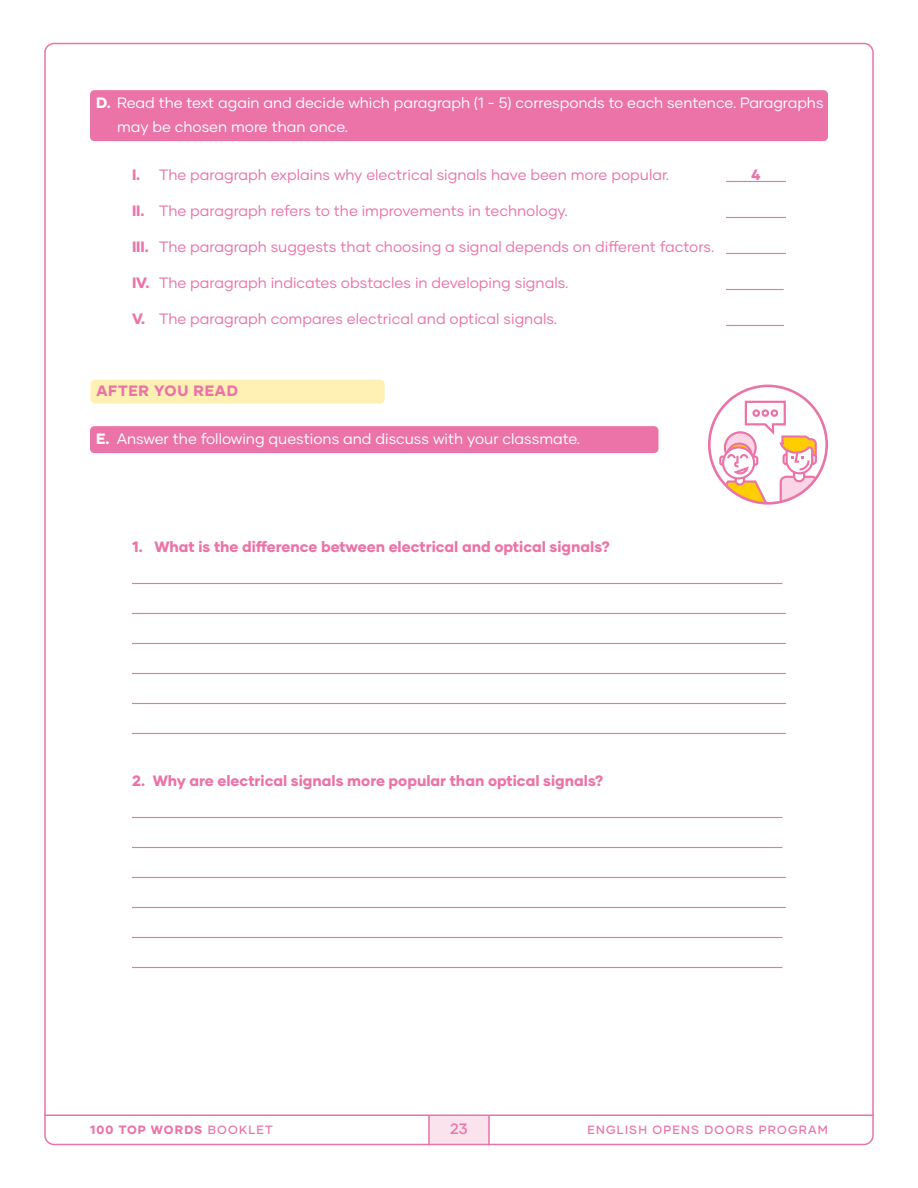
<style>
.page{position:relative;width:918px;height:1188px;background:#fff}
.page>*{position:absolute;margin:0;border:0;box-sizing:border-box;transform-origin:0 0}
.t1{font:15px "Gilmer";color:#eb73a8}
.t2{font:15px/24px "Gilmer";letter-spacing:-.005em;color:#fff}
.t3{font:800 15px "Gilmer";color:#eb73a8}
.t4{font:800 15px "Gilmer";letter-spacing:.05em;color:#eb73a8}
.t5{font:500 15px "Gilmer";color:#eb73a8}
.t6{font:500 12px "Gilmer";letter-spacing:.1em;color:#eb73a8}
.t7{font:800 12px "Gilmer";letter-spacing:.1em;color:#eb73a8}
.s1{font-weight:800}
.s2{font-weight:500}
</style>
<div class="page">
<div style="left:90px;top:90px;width:738px;height:51px;background:#eb73a8;border-radius:4px"></div>
<hr style="left:726px;top:181px;width:60px;height:1px;background:#eb73a8">
<hr style="left:726px;top:217px;width:60px;height:1px;background:#eb73a8">
<hr style="left:726px;top:253px;width:60px;height:1px;background:#eb73a8">
<hr style="left:726px;top:289px;width:58px;height:1px;background:#eb73a8">
<hr style="left:726px;top:325px;width:58px;height:1px;background:#eb73a8">
<div style="left:90px;top:426px;width:568px;height:27px;background:#eb73a8;border-radius:4px"></div>
<div style="left:90px;top:380px;width:295px;height:24px;background:#fff0b3;border-radius:4px"></div>
<svg style="left:712px;top:400px;width:107px;height:101px"></svg>
<div style="left:708px;top:385px;width:120px;height:120px;border:3px solid #eb73a8;border-radius:50%"></div>
<hr style="left:132px;top:583px;width:650px;height:1px;background:#eb73a8">
<hr style="left:132px;top:613px;width:654px;height:1px;background:#eb73a8">
<hr style="left:132px;top:643px;width:654px;height:1px;background:#eb73a8">
<hr style="left:132px;top:673px;width:654px;height:1px;background:#eb73a8">
<hr style="left:132px;top:703px;width:654px;height:1px;background:#eb73a8">
<hr style="left:132px;top:733px;width:654px;height:1px;background:#eb73a8">
<hr style="left:132px;top:817px;width:650px;height:1px;background:#eb73a8">
<hr style="left:132px;top:847px;width:650px;height:1px;background:#eb73a8">
<hr style="left:132px;top:877px;width:654px;height:1px;background:#eb73a8">
<hr style="left:132px;top:907px;width:654px;height:1px;background:#eb73a8">
<hr style="left:132px;top:937px;width:650px;height:1px;background:#eb73a8">
<hr style="left:132px;top:967px;width:650px;height:1px;background:#eb73a8">
<div style="left:429px;top:1116px;width:60px;height:28px;background:#fbe3ee"></div>
<hr style="left:44px;top:1114px;width:830px;height:2px;background:#eb73a8">
<hr style="left:428px;top:1115px;width:2px;height:30px;background:#eb73a8">
<hr style="left:488px;top:1115px;width:2px;height:30px;background:#eb73a8">
<p class="t2" style="left:117px;top:91px;width:708px;text-indent:-21px"><span class="s1">D.</span> Read the text again and decide which paragraph (1 - 5) corresponds to each sentence. Paragraphs may be chosen more than once.</p>
<p class="t1" style="left:132px;top:165px;width:539px"><span class="s1">I.</span> The paragraph explains why electrical signals have been more popular.</p>
<p class="t3" style="left:751px;top:165px;width:11px">4</p>
<p class="t1" style="left:132px;top:201px;width:437px"><span class="s1">II.</span> The paragraph refers to the improvements in technology.</p>
<p class="t1" style="left:132px;top:237px;width:584px"><span class="s1">III.</span> The paragraph suggests that choosing a signal depends on different factors.</p>
<p class="t1" style="left:132px;top:273px;width:438px"><span class="s1">IV.</span> The paragraph indicates obstacles in developing signals.</p>
<p class="t1" style="left:132px;top:309px;width:427px"><span class="s1">V.</span> The paragraph compares electrical and optical signals.</p>
<p class="t4" style="left:96px;top:381px;width:143px">AFTER YOU READ</p>
<p class="t2" style="left:96px;top:427px;width:486px"><span class="s1">E.</span> Answer the following questions and discuss with your classmate.</p>
<p class="t3" style="left:132px;top:537px;width:479px">1. What is the difference between electrical and optical signals?</p>
<p class="t3" style="left:132px;top:771px;width:473px">2. Why are electrical signals more popular than optical signals?</p>
<p class="t7" style="left:90px;top:1122px;width:184px">100 TOP WORDS <span class="s2">BOOKLET</span></p>
<p class="t5" style="left:450px;top:1120px;width:19px">23</p>
<p class="t6" style="left:588px;top:1122px;width:242px">ENGLISH OPENS DOORS PROGRAM</p>
</div>
